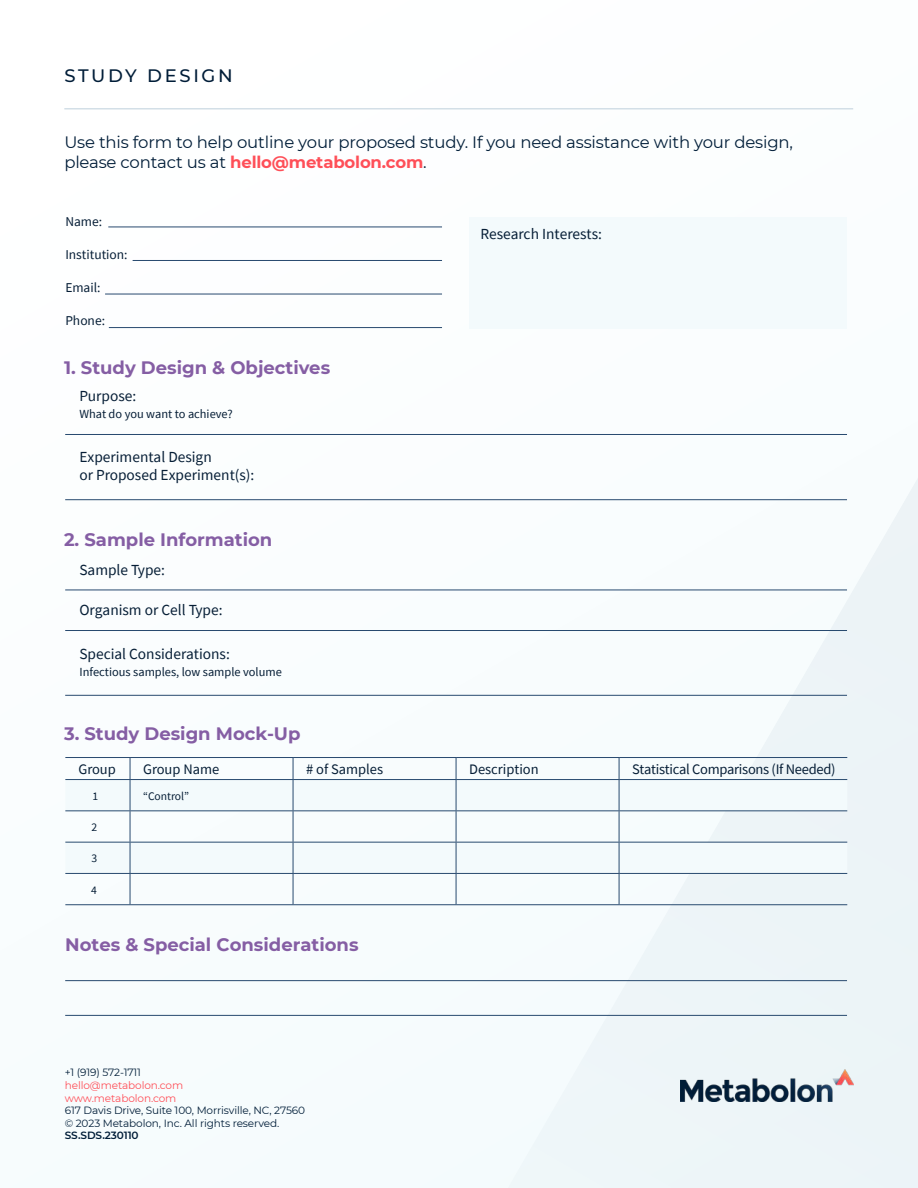
<style>
.page{position:relative;width:918px;height:1188px;background:#fff}
.page>*{position:absolute;margin:0;border:0;box-sizing:border-box;transform-origin:0 0}
.t1{font:700 18px "Montserrat";color:#855ea4}
.t2{font:500 18px "Montserrat";letter-spacing:.15em;color:#001d38}
.t3{font:16.5px/19.8px "Montserrat";letter-spacing:-.01em;color:#001d38}
.t4{font:15.3px/18.5px "Source Sans Pro";color:#061e36}
.t5{font:14.55px "Source Sans Pro";letter-spacing:-.015em;color:#061e36}
.t6{font:13.5px "Source Sans Pro";color:#061e36}
.t7{font:12.3px "Source Sans Pro";color:#061e36}
.t8{font:11.55px "Source Sans Pro";color:#061e36}
.t9{font:10.5px/12.6px "Montserrat";letter-spacing:-.01em;color:#001d38}
.t10{font:10.5px/12.6px "Montserrat";letter-spacing:-.01em;color:#ff4f58}
.t11{font:600 10.5px "Montserrat";letter-spacing:-.01em;color:#001d38}
.s1{font-weight:700;color:#ff4f58}
</style>
<div class="page">
<svg style="left:508px;top:478px;width:410px;height:710px;fill:#eff6f9"></svg>
<hr style="left:64px;top:108px;width:789px;height:1px;background:#d3dfe7">
<hr style="left:108px;top:227px;width:334px;height:1px;background:#284a6f">
<hr style="left:65px;top:980px;width:782px;height:1px;background:#284a6f">
<hr style="left:133px;top:260px;width:309px;height:1px;background:#284a6f">
<hr style="left:65px;top:1015px;width:782px;height:1px;background:#284a6f">
<hr style="left:65px;top:434px;width:782px;height:1px;background:#284a6f">
<hr style="left:65px;top:499px;width:782px;height:1px;background:#284a6f">
<hr style="left:65px;top:695px;width:782px;height:1px;background:#284a6f">
<hr style="left:65px;top:590px;width:782px;height:1px;background:#284a6f">
<hr style="left:65px;top:630px;width:782px;height:1px;background:#284a6f">
<hr style="left:105px;top:294px;width:337px;height:1px;background:#284a6f">
<hr style="left:109px;top:327px;width:333px;height:1px;background:#284a6f">
<div style="left:469px;top:217px;width:378px;height:112px;background:#f3fafc"></div>
<div style="left:65px;top:780px;width:782px;height:93px;background:#f3fafc"></div>
<hr style="left:65px;top:757px;width:65px;height:1px;background:#284a6f">
<hr style="left:130px;top:757px;width:163px;height:1px;background:#284a6f">
<svg style="left:130px;top:758px;width:1px;height:21px"></svg>
<hr style="left:293px;top:757px;width:163px;height:1px;background:#284a6f">
<svg style="left:293px;top:758px;width:1px;height:21px"></svg>
<hr style="left:456px;top:757px;width:163px;height:1px;background:#284a6f">
<svg style="left:456px;top:758px;width:1px;height:21px"></svg>
<hr style="left:619px;top:757px;width:228px;height:1px;background:#284a6f">
<svg style="left:619px;top:758px;width:1px;height:21px"></svg>
<hr style="left:65px;top:779px;width:65px;height:1px;background:#284a6f">
<hr style="left:130px;top:779px;width:163px;height:1px;background:#284a6f">
<hr style="left:293px;top:779px;width:163px;height:1px;background:#284a6f">
<hr style="left:456px;top:779px;width:163px;height:1px;background:#284a6f">
<hr style="left:619px;top:779px;width:228px;height:1px;background:#284a6f">
<hr style="left:130px;top:780px;width:1px;height:30px;background:#284a6f">
<hr style="left:293px;top:780px;width:1px;height:30px;background:#284a6f">
<hr style="left:456px;top:780px;width:1px;height:30px;background:#284a6f">
<hr style="left:619px;top:780px;width:1px;height:30px;background:#284a6f">
<hr style="left:65px;top:810px;width:65px;height:1px;background:#284a6f">
<hr style="left:130px;top:810px;width:163px;height:1px;background:#284a6f">
<hr style="left:130px;top:811px;width:1px;height:31px;background:#284a6f">
<hr style="left:293px;top:810px;width:163px;height:1px;background:#284a6f">
<hr style="left:293px;top:811px;width:1px;height:31px;background:#284a6f">
<hr style="left:456px;top:810px;width:163px;height:1px;background:#284a6f">
<hr style="left:456px;top:811px;width:1px;height:31px;background:#284a6f">
<hr style="left:619px;top:810px;width:228px;height:1px;background:#284a6f">
<hr style="left:619px;top:811px;width:1px;height:31px;background:#284a6f">
<hr style="left:65px;top:842px;width:65px;height:1px;background:#284a6f">
<hr style="left:130px;top:842px;width:163px;height:1px;background:#284a6f">
<hr style="left:130px;top:843px;width:1px;height:30px;background:#284a6f">
<hr style="left:293px;top:842px;width:163px;height:1px;background:#284a6f">
<hr style="left:293px;top:843px;width:1px;height:30px;background:#284a6f">
<hr style="left:456px;top:842px;width:163px;height:1px;background:#284a6f">
<hr style="left:456px;top:843px;width:1px;height:30px;background:#284a6f">
<hr style="left:619px;top:842px;width:228px;height:1px;background:#284a6f">
<hr style="left:619px;top:843px;width:1px;height:30px;background:#284a6f">
<hr style="left:65px;top:873px;width:65px;height:1px;background:#284a6f">
<hr style="left:130px;top:873px;width:163px;height:1px;background:#284a6f">
<hr style="left:130px;top:874px;width:1px;height:30px;background:#284a6f">
<hr style="left:293px;top:873px;width:163px;height:1px;background:#284a6f">
<hr style="left:293px;top:874px;width:1px;height:30px;background:#284a6f">
<hr style="left:456px;top:873px;width:163px;height:1px;background:#284a6f">
<hr style="left:456px;top:874px;width:1px;height:30px;background:#284a6f">
<hr style="left:619px;top:873px;width:228px;height:1px;background:#284a6f">
<hr style="left:619px;top:874px;width:1px;height:30px;background:#284a6f">
<hr style="left:65px;top:904px;width:65px;height:1px;background:#284a6f">
<hr style="left:130px;top:904px;width:163px;height:1px;background:#284a6f">
<hr style="left:293px;top:904px;width:163px;height:1px;background:#284a6f">
<hr style="left:456px;top:904px;width:163px;height:1px;background:#284a6f">
<hr style="left:619px;top:904px;width:228px;height:1px;background:#284a6f">
<img style="left:680px;top:1069px;width:173px;height:32px">
<p class="t2" style="left:65px;top:65px;width:170px">STUDY DESIGN</p>
<p class="t3" style="left:64px;top:134px;width:730px">Use this form to help outline your proposed study. If you need assistance with your design, please contact us at <span class="s1">hello@metabolon.com</span>.</p>
<p class="t6" style="left:65px;top:216px;width:38px">Name:</p>
<p class="t6" style="left:65px;top:249px;width:64px">Institution:</p>
<p class="t6" style="left:65px;top:282px;width:37px">Email:</p>
<p class="t6" style="left:65px;top:315px;width:41px">Phone:</p>
<p class="t1" style="left:64px;top:360px;width:268px">1. Study Design &amp; Objectives</p>
<p class="t4" style="left:79px;top:388px;width:59px">Purpose:</p>
<p class="t7" style="left:79px;top:409px;width:155px">What do you want to achieve?</p>
<p class="t4" style="left:79px;top:449px;width:176px">Experimental Design<br>or Proposed Experiment(s):</p>
<p class="t1" style="left:64px;top:532px;width:210px">2. Sample Information</p>
<p class="t4" style="left:79px;top:562px;width:87px">Sample Type:</p>
<p class="t4" style="left:79px;top:602px;width:145px">Organism or Cell Type:</p>
<p class="t4" style="left:79px;top:646px;width:152px">Special Considerations:</p>
<p class="t7" style="left:79px;top:667px;width:204px">Infectious samples, low sample volume</p>
<p class="t1" style="left:64px;top:726px;width:238px">3. Study Design Mock-Up</p>
<p class="t4" style="left:481px;top:226px;width:123px">Research Interests:</p>
<p class="t5" style="left:78px;top:764px;width:39px">Group</p>
<p class="t5" style="left:143px;top:764px;width:78px">Group Name</p>
<p class="t5" style="left:306px;top:764px;width:79px"># of Samples</p>
<p class="t5" style="left:469px;top:764px;width:71px">Description</p>
<p class="t5" style="left:632px;top:764px;width:205px">Statistical Comparisons (If Needed)</p>
<p class="t8" style="left:92px;top:791px;width:7px">1</p>
<p class="t8" style="left:143px;top:791px;width:47px">“Control”</p>
<p class="t8" style="left:91px;top:823px;width:7px">2</p>
<p class="t8" style="left:91px;top:854px;width:7px">3</p>
<p class="t8" style="left:91px;top:885px;width:7px">4</p>
<p class="t1" style="left:65px;top:937px;width:295px">Notes &amp; Special Considerations</p>
<p class="t9" style="left:65px;top:1067px;width:78px">+1 (919) 572-1711</p>
<p class="t10" style="left:65px;top:1080px;width:120px">hello@metabolon.com www.metabolon.com</p>
<p class="t9" style="left:65px;top:1105px;width:242px">617 Davis Drive, Suite 100, Morrisville, NC, 27560 © 2023 Metabolon, Inc. All rights reserved.</p>
<p class="t11" style="left:65px;top:1130px;width:75px">SS.SDS.230110</p>
</div>
